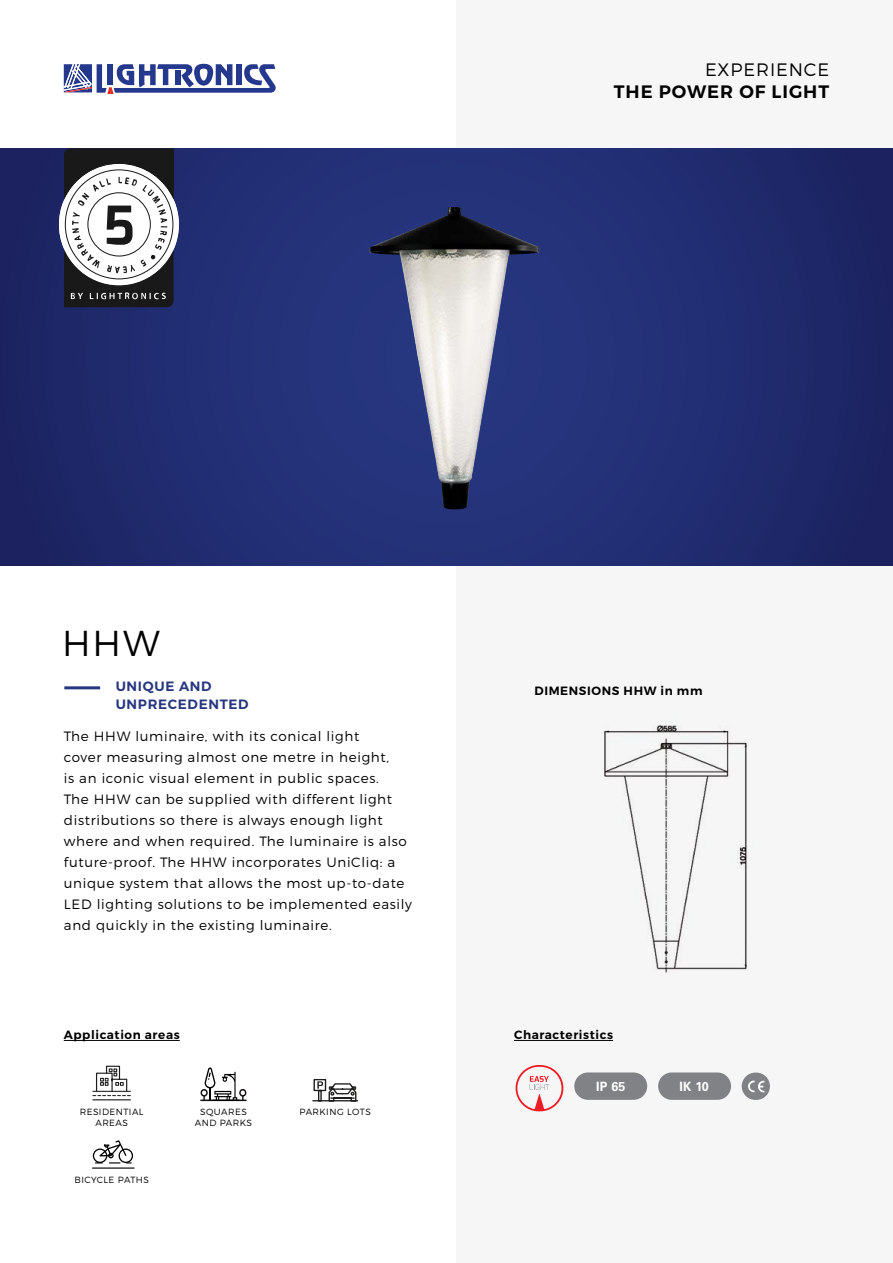
<style>
.page{position:relative;width:893px;height:1263px;background:#fff}
.page>*{position:absolute;margin:0;border:0;box-sizing:border-box;transform-origin:0 0}
.t1{font:36px "Trueno Lt";color:#000}
.t2{font:18px "Trueno S Bd";letter-spacing:.05em;color:#020203}
.t3{font:18px "Trueno Lt";letter-spacing:.05em;color:#020203}
.t4{font:13.5px/21px "Trueno Lt";letter-spacing:.05em;color:#000}
.t5{font:13.5px/18px "Trueno S Bd";letter-spacing:.05em;color:#273680}
.t6{font:700 12.9px "Univers LT Std";letter-spacing:.02em;color:#fff}
.t7{font:12px "Trueno S Bd";letter-spacing:.05em;color:#000}
.t8{font:9px/10.5px "Trueno Lt";letter-spacing:.05em;color:#000;text-align:center}
</style>
<div class="page">
<div style="left:456px;top:0;width:437px;height:1263px;background:#f6f6f6"></div>
<svg style="left:0;top:149px;width:893px;height:417px;background:#202c70"></svg>
<hr style="left:93px;top:1099px;width:37px;height:1px;background:#1d1d1b">
<svg style="left:93px;top:1065px;width:37px;height:31px"></svg>
<hr style="left:64px;top:686px;width:36px;height:3px;background:#273680">
<svg style="left:64px;top:64px;width:212px;height:30px"></svg>
<svg style="left:516px;top:1065px;width:47px;height:46px"></svg>
<div style="left:574px;top:1072px;width:73px;height:28px;background:#808285;border-radius:14px"></div>
<div style="left:658px;top:1072px;width:73px;height:28px;background:#808285;border-radius:14px"></div>
<div style="left:742px;top:1072px;width:28px;height:28px;background:#818285;border-radius:14px"></div>
<svg style="left:748px;top:1080px;width:16px;height:12px"></svg>
<img style="left:604px;top:725px;width:143px;height:248px">
<img style="left:369px;top:207px;width:173px;height:303px">
<hr style="left:201px;top:1099px;width:45px;height:2px;background:#12100e">
<div style="left:201px;top:1089px;width:7px;height:7px;border:1px solid #12100e;border-radius:50%"></div>
<div style="left:239px;top:1089px;width:7px;height:7px;border:1px solid #12100e;border-radius:50%"></div>
<svg style="left:203px;top:1067px;width:41px;height:34px"></svg>
<svg style="left:312px;top:1079px;width:47px;height:23px"></svg>
<hr style="left:93px;top:1167px;width:41px;height:2px;background:#1d1d1b">
<div style="left:93px;top:1148px;width:14px;height:15px;border:1px solid #000;border-radius:50%"></div>
<div style="left:119px;top:1148px;width:14px;height:15px;border:1px solid #000;border-radius:50%"></div>
<svg style="left:95px;top:1140px;width:36px;height:23px"></svg>
<div style="left:59px;top:164px;width:120px;height:121px;background:#fff;border-radius:50%"></div>
<svg style="left:64px;top:149px;width:110px;height:158px"></svg>
<hr style="left:64px;top:1040px;width:116px;height:1px;background:#000">
<hr style="left:514px;top:1040px;width:99px;height:1px;background:#000">
<p class="t3" style="left:705px;top:59px;width:126px">EXPERIENCE</p>
<p class="t2" style="left:614px;top:80px;width:217px">THE POWER OF LIGHT</p>
<p class="t1" style="left:62px;top:621px;width:99px">HHW</p>
<p class="t5" style="left:116px;top:678px;width:134px">UNIQUE AND<br>UNPRECEDENTED</p>
<p class="t7" style="left:534px;top:683px;width:169px">DIMENSIONS HHW in mm</p>
<p class="t4" style="left:64px;top:725px;width:350px">The HHW luminaire, with its conical light<br>cover measuring almost one metre in height,<br>is an iconic visual element in public spaces.<br>The HHW can be supplied with different light distributions so there is always enough light where and when required. The luminaire is also future-proof. The HHW incorporates UniCliq: a unique system that allows the most up-to-date LED lighting solutions to be implemented easily and quickly in the existing luminaire.</p>
<p class="t7" style="left:64px;top:1027px;width:117px">Application areas</p>
<p class="t7" style="left:514px;top:1027px;width:100px">Characteristics</p>
<p class="t8" style="left:80px;top:1106px;width:65px">RESIDENTIAL<br>AREAS</p>
<p class="t8" style="left:195px;top:1106px;width:59px">SQUARES<br>AND PARKS</p>
<p class="t8" style="left:300px;top:1106px;width:73px">PARKING LOTS</p>
<p class="t8" style="left:74px;top:1175px;width:76px">BICYCLE PATHS</p>
<p class="t6" style="left:596px;top:1078px;width:31px">IP 65</p>
<p class="t6" style="left:679px;top:1078px;width:31px">IK 10</p>
</div>
